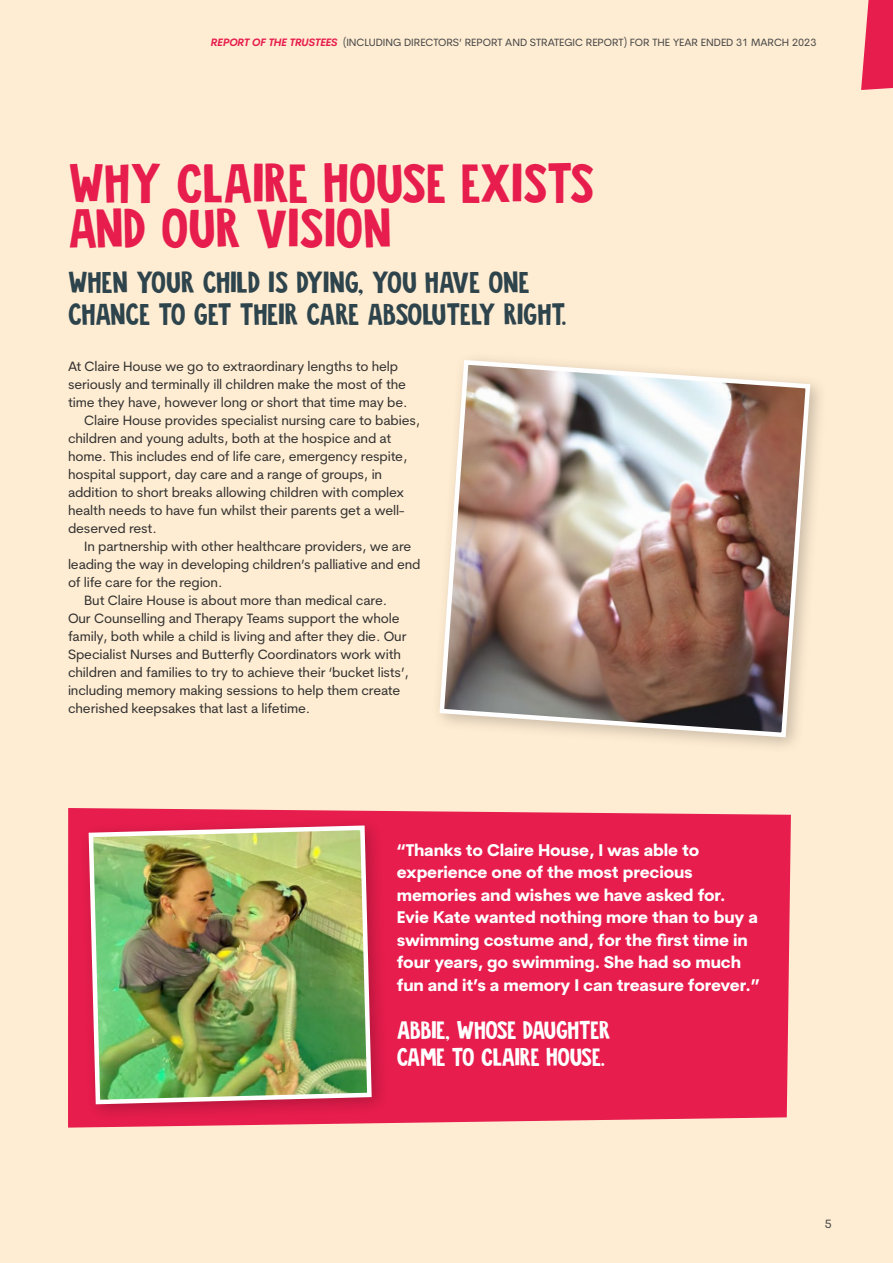
<style>
.page{position:relative;width:893px;height:1263px;background:#ffedd3}
.page>*{position:absolute;margin:0;border:0;box-sizing:border-box;transform-origin:0 0}
.t1{font:49.5px/45px "Jalebi";color:#e61d4d}
.t2{font:27px/31.5px "Jalebi";color:#2e444c}
.t3{font:22.5px/27px "Jalebi";letter-spacing:-.01em;color:#fff}
.t4{font:800 16.5px/22.5px "Cerebri Sans";letter-spacing:-.01em;color:#fff}
.t5{font:13.5px "Cerebri Sans";letter-spacing:-.01em;color:#333332}
.t6{font:12px "Cerebri Sans";color:#4a4a49}
.t7{font:10.5px "Cerebri Sans";color:#4a4a49}
.s1{font-weight:700;font-style:italic;color:#e61d4d}
</style>
<div class="page">
<svg style="left:861px;top:0;width:32px;height:90px;background:#e9385e"></svg>
<div style="left:68px;top:808px;width:723px;height:319px;background:#e61d4d"></div>
<div style="left:79px;top:816px;width:311px;height:306px;background:#000;opacity:.22"></div>
<img style="left:86px;top:823px;width:288px;height:283px">
<img style="left:439px;top:359px;width:374px;height:381px">
<p class="t7" style="left:211px;top:36px;width:607px"><span class="s1">REPORT OF THE TRUSTEES</span> (INCLUDING DIRECTORS’ REPORT AND STRATEGIC REPORT) FOR THE YEAR ENDED 31 MARCH 2023</p>
<h1 class="t1" style="left:68px;top:160px;width:528px">WHY CLAIRE HOUSE EXISTS<br>AND OUR VISION</h1>
<h2 class="t2" style="left:68px;top:266px;width:500px">WHEN YOUR CHILD IS DYING, YOU HAVE ONE<br>CHANCE TO GET THEIR CARE ABSOLUTELY RIGHT.</h2>
<p class="t5" style="left:68px;top:358px;width:332px">At Claire House we go to extraordinary lengths to help</p>
<p class="t5" style="left:68px;top:376px;width:340px">seriously and terminally ill children make the most of the</p>
<p class="t5" style="left:68px;top:394px;width:341px">time they have, however long or short that time may be.</p>
<p class="t5" style="left:84px;top:412px;width:338px">Claire House provides specialist nursing care to babies,</p>
<p class="t5" style="left:68px;top:430px;width:325px">children and young adults, both at the hospice and at</p>
<p class="t5" style="left:68px;top:448px;width:341px">home. This includes end of life care, emergency respite,</p>
<p class="t5" style="left:68px;top:466px;width:316px">hospital support, day care and a range of groups, in</p>
<p class="t5" style="left:68px;top:484px;width:338px">addition to short breaks allowing children with complex</p>
<p class="t5" style="left:68px;top:502px;width:338px">health needs to have fun whilst their parents get a well-</p>
<p class="t5" style="left:68px;top:520px;width:90px">deserved rest.</p>
<p class="t5" style="left:84px;top:538px;width:329px">In partnership with other healthcare providers, we are</p>
<p class="t5" style="left:68px;top:556px;width:354px">leading the way in developing children’s palliative and end</p>
<p class="t5" style="left:68px;top:574px;width:156px">of life care for the region.</p>
<p class="t5" style="left:84px;top:592px;width:305px">But Claire House is about more than medical care.</p>
<p class="t5" style="left:68px;top:610px;width:333px">Our Counselling and Therapy Teams support the whole</p>
<p class="t5" style="left:68px;top:628px;width:340px">family, both while a child is living and after they die. Our</p>
<p class="t5" style="left:68px;top:646px;width:335px">Specialist Nurses and Butterfly Coordinators work with</p>
<p class="t5" style="left:68px;top:664px;width:342px">children and families to try to achieve their ‘bucket lists’,</p>
<p class="t5" style="left:68px;top:682px;width:334px">including memory making sessions to help them create</p>
<p class="t5" style="left:68px;top:700px;width:244px">cherished keepsakes that last a lifetime.</p>
<p class="t4" style="left:397px;top:838px;width:365px">“Thanks to Claire House, I was able to experience one of the most precious memories and wishes we have asked for.<br>Evie Kate wanted nothing more than to buy a swimming costume and, for the first time in four years, go swimming. She had so much fun and it’s a memory I can treasure forever.”</p>
<h3 class="t3" style="left:397px;top:1016px;width:215px">ABBIE, WHOSE DAUGHTER<br>CAME TO CLAIRE HOUSE.</h3>
<p class="t6" style="left:825px;top:1217px;width:8px">5</p>
</div>
